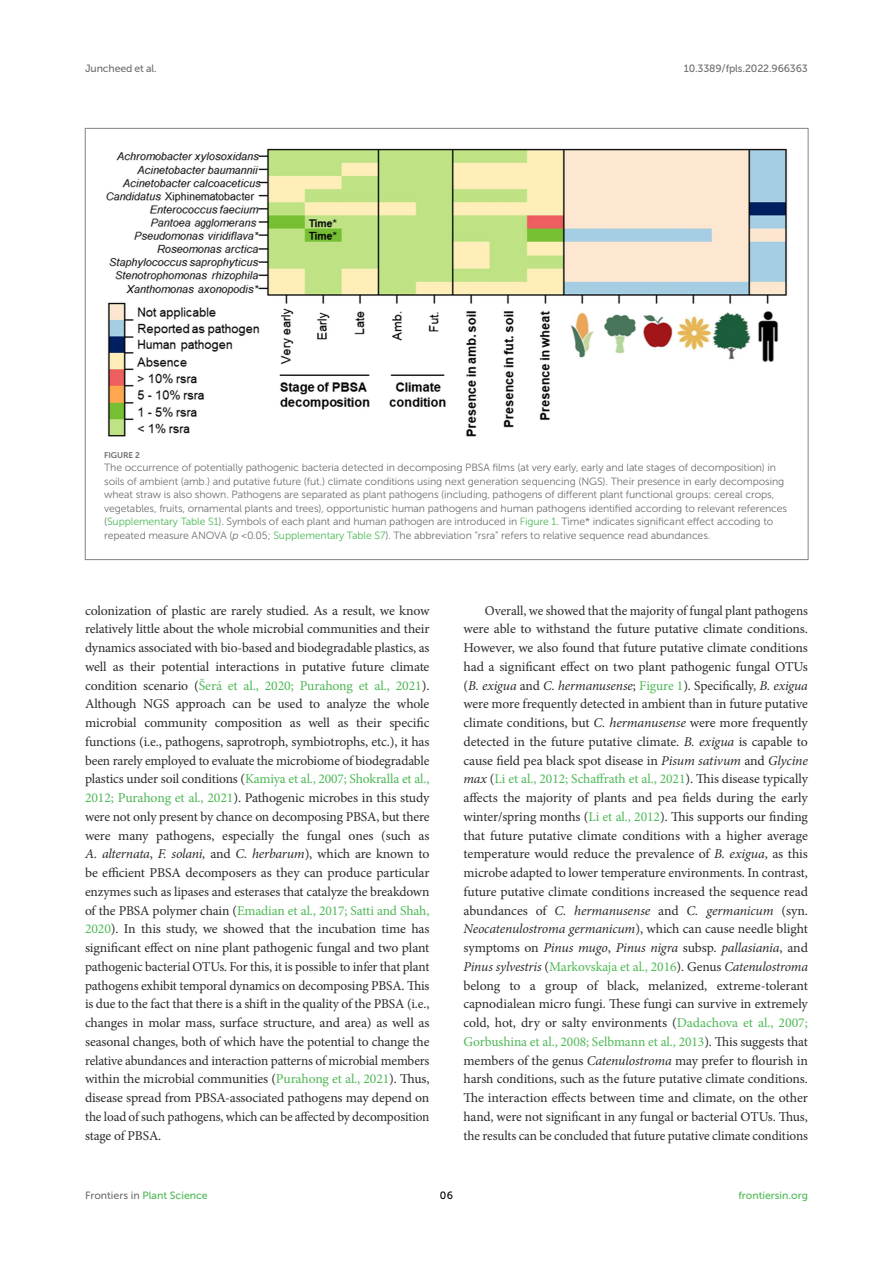
<style>
.page{position:relative;width:893px;height:1263px;background:#fff}
.page>*{position:absolute;margin:0;border:0;box-sizing:border-box;transform-origin:0 0}
.TEXT{font:13.5px/18.8px "Minion Pro";letter-spacing:-.01em;color:#2b2b2a;text-align:justify}
.TEXT_FLUSH{font:13.5px/18.8px "Minion Pro";letter-spacing:-.01em;color:#2b2b2a;text-align:justify}
.FIG_LEG_copy{font:10.5px/13.5px "Museo Sans 300";letter-spacing:-.01em;color:#706f70}
.t1{font:10.5px "Museo Sans 500";color:#4eb855}
.t2{font:10.5px "Museo Sans 500";letter-spacing:-.015em;color:#706f70}
.t3{font:10.5px "Museo Sans 500";color:#000}
.FIG_HD{font:8.25px "Museo Sans 700";letter-spacing:-.01em;color:#706f70}
.s1{color:#4eb855}
.s2{font-style:italic}
.s3{color:#706f70}
</style>
<div class="page">
<img style="left:106px;top:148px;width:682px;height:289px">
<p class="t2" style="left:85px;top:63px;width:73px">Juncheed et al.</p>
<p class="t2" style="left:684px;top:63px;width:126px">10.3389/fpls.2022.966363</p>
<p class="FIG_HD" style="left:104px;top:450px;width:37px">FIGURE 2</p>
<p class="FIG_LEG_copy" style="left:104px;top:461px;width:685px">The occurrence of potentially pathogenic bacteria detected in decomposing PBSA films (at very early, early and late stages of decomposition) in soils of ambient (amb.) and putative future (fut.) climate conditions using next generation sequencing (NGS). Their presence in early decomposing wheat straw is also shown. Pathogens are separated as plant pathogens (including, pathogens of different plant functional groups: cereal crops, vegetables, fruits, ornamental plants and trees), opportunistic human pathogens and human pathogens identified according to relevant references (<span class="s1">Supplementary Table S1</span>). Symbols of each plant and human pathogen are introduced in <span class="s1">Figure 1</span>. Time* indicates significant effect accoding to repeated measure ANOVA (<span class="s2">p</span> &lt; 0.05; <span class="s1">Supplementary Table S7</span>). The abbreviation “rsra” refers to relative sequence read abundances.</p>
<p class="TEXT_FLUSH" style="left:85px;top:601px;width:346px">colonization of plastic are rarely studied. As a result, we know relatively little about the whole microbial communities and their dynamics associated with bio-based and biodegradable plastics, as well as their potential interactions in putative future climate condition scenario (<span class="s1">Šerá et al., 2020; Purahong et al., 2021</span>).<br>Although NGS approach can be used to analyze the whole microbial community composition as well as their specific functions (i.e., pathogens, saprotroph, symbiotrophs, etc.), it has been rarely employed to evaluate the microbiome of biodegradable plastics under soil conditions (<span class="s1">Kamiya et al., 2007; Shokralla et al., 2012; Purahong et al., 2021</span>). Pathogenic microbes in this study were not only present by chance on decomposing PBSA, but there were many pathogens, especially the fungal ones (such as <span class="s2">A. alternata</span>, <span class="s2">F. solani,</span> and <span class="s2">C. herbarum</span>), which are known to be efficient PBSA decomposers as they can produce particular enzymes such as lipases and esterases that catalyze the breakdown of the PBSA polymer chain (<span class="s1">Emadian et al., 2017; Satti and Shah, 2020</span>). In this study, we showed that the incubation time has significant effect on nine plant pathogenic fungal and two plant pathogenic bacterial OTUs. For this, it is possible to infer that plant pathogens exhibit temporal dynamics on decomposing PBSA. This is due to the fact that there is a shift in the quality of the PBSA (i.e., changes in molar mass, surface structure, and area) as well as seasonal changes, both of which have the potential to change the relative abundances and interaction patterns of microbial members within the microbial communities (<span class="s1">Purahong et al., 2021</span>). Thus, disease spread from PBSA-associated pathogens may depend on the load of such pathogens, which can be affected by decomposition stage of PBSA.</p>
<p class="TEXT" style="left:463px;top:601px;width:346px;text-indent:21px">Overall, we showed that the majority of fungal plant pathogens were able to withstand the future putative climate conditions.<br>However, we also found that future putative climate conditions had a significant effect on two plant pathogenic fungal OTUs (<span class="s2">B. exigua</span> and <span class="s2">C. hermanusense</span>; <span class="s1">Figure 1</span>). Specifically, <span class="s2">B. exigua </span>were more frequently detected in ambient than in future putative climate conditions, but <span class="s2">C. hermanusense</span> were more frequently detected in the future putative climate. <span class="s2">B. exigua</span> is capable to cause field pea black spot disease in <span class="s2">Pisum sativum</span> and <span class="s2">Glycine max</span> (<span class="s1">Li et al., 2012; Schaffrath et al., 2021</span>). This disease typically affects the majority of plants and pea fields during the early winter/spring months (<span class="s1">Li et al., 2012</span>). This supports our finding that future putative climate conditions with a higher average temperature would reduce the prevalence of <span class="s2">B. exigua</span>, as this microbe adapted to lower temperature environments. In contrast, future putative climate conditions increased the sequence read abundances of <span class="s2">C. hermanusense</span> and <span class="s2">C. germanicum</span> (syn.<br><span class="s2">Neocatenulostroma germanicum</span>), which can cause needle blight symptoms on <span class="s2">Pinus mugo</span>, <span class="s2">Pinus nigra</span> subsp. <span class="s2">pallasiania</span>, and <span class="s2">Pinus sylvestris</span> (<span class="s1">Markovskaja et al., 2016</span>). Genus <span class="s2">Catenulostroma </span>belong to a group of black, melanized, extreme-tolerant capnodialean micro fungi. These fungi can survive in extremely cold, hot, dry or salty environments (<span class="s1">Dadachova et al., 2007; Gorbushina et al., 2008; Selbmann et al., 2013</span>). This suggests that members of the genus <span class="s2">Catenulostroma</span> may prefer to flourish in harsh conditions, such as the future putative climate conditions.<br>The interaction effects between time and climate, on the other hand, were not significant in any fungal or bacterial OTUs. Thus, the results can be concluded that future putative climate conditions</p>
<p class="t1" style="left:85px;top:1190px;width:124px"><span class="s3">Frontiers in</span> Plant Science</p>
<p class="t3" style="left:440px;top:1190px;width:15px">06</p>
<p class="t1" style="left:738px;top:1190px;width:71px">frontiersin.org</p>
</div>
